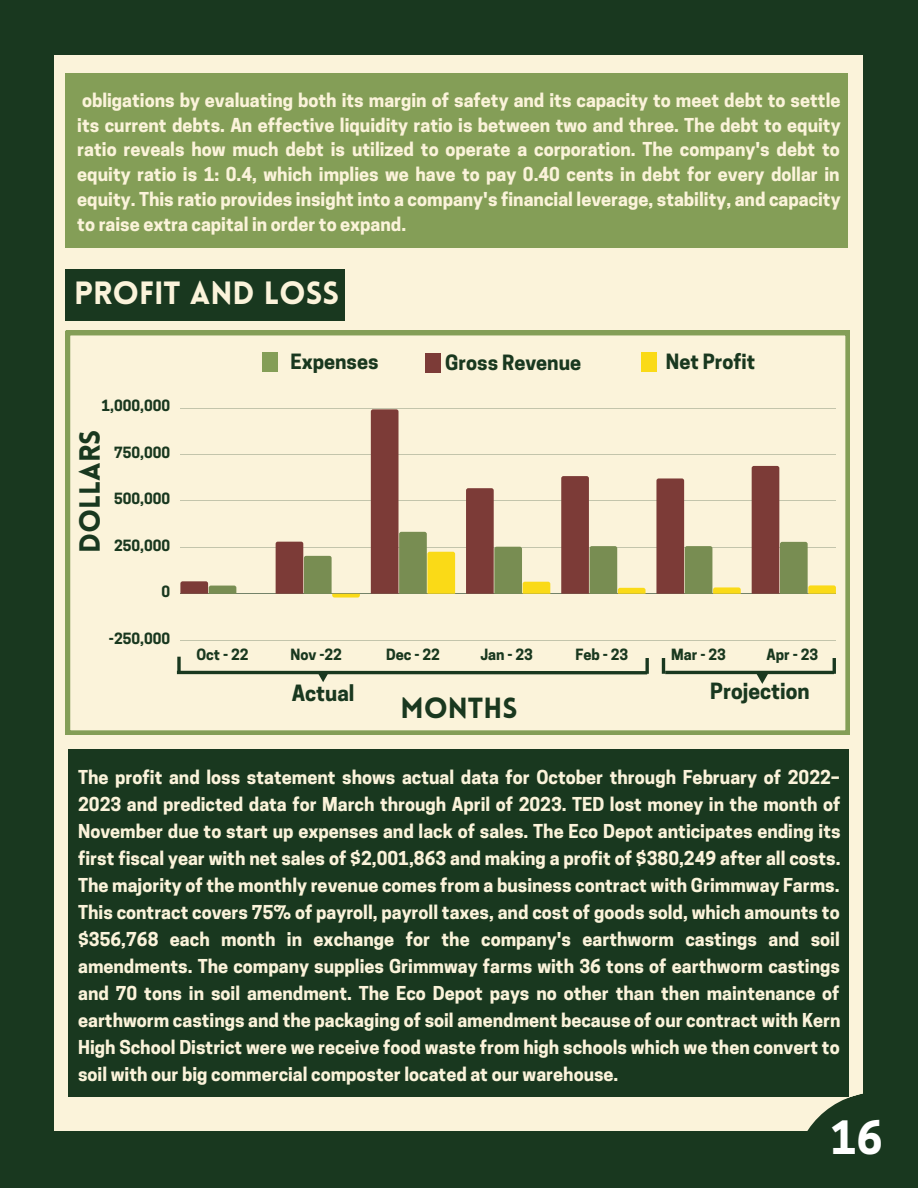
<style>
.page{position:relative;width:918px;height:1188px;background:#19381f}
.page>*{position:absolute;margin:0;border:0;box-sizing:border-box;transform-origin:0 0}
.t1{font:700 43.05px "Cooper Hewitt";color:#fff}
.t2{font:900 31.5px "Lovelo";color:#fbf3da}
.t3{font:900 28.5px "Lovelo";color:#19381f}
.t4{font:700 21px "Cooper Hewitt";color:#19381f}
.t5{font:700 19.8px "Cooper Hewitt";color:#19381f}
.t6{font:700 18px/27px "Cooper Hewitt";color:#fbf3da;text-align:justify}
.t7{font:700 14.55px "Cooper Hewitt";color:#19381f}
</style>
<div class="page">
<div style="left:54px;top:55px;width:809px;height:1076px;background:#fbf3da"></div>
<svg style="left:66px;top:331px;width:784px;height:404px"></svg>
<div style="left:65px;top:73px;width:782px;height:175px;background:#849e57"></div>
<svg style="left:783px;top:1093px;width:80px;height:38px"></svg>
<hr style="left:180px;top:408px;width:656px;height:1px;background:#19381f">
<hr style="left:180px;top:454px;width:656px;height:1px;background:#19381f">
<hr style="left:180px;top:501px;width:656px;height:1px;background:#19381f">
<hr style="left:180px;top:547px;width:656px;height:1px;background:#19381f">
<hr style="left:180px;top:594px;width:656px;height:1px;background:#19381f">
<hr style="left:180px;top:640px;width:656px;height:1px;background:#19381f">
<svg style="left:276px;top:542px;width:27px;height:2px"></svg>
<svg style="left:180px;top:581px;width:56px;height:13px"></svg>
<svg style="left:304px;top:556px;width:28px;height:2px"></svg>
<svg style="left:332px;top:594px;width:28px;height:3px"></svg>
<svg style="left:371px;top:409px;width:84px;height:185px"></svg>
<svg style="left:466px;top:488px;width:84px;height:106px"></svg>
<svg style="left:561px;top:476px;width:85px;height:118px"></svg>
<svg style="left:656px;top:478px;width:85px;height:116px"></svg>
<svg style="left:752px;top:466px;width:84px;height:128px"></svg>
<div style="left:263px;top:352px;width:15px;height:19px;background:#849e57"></div>
<div style="left:641px;top:352px;width:15px;height:19px;background:#fada17"></div>
<div style="left:426px;top:354px;width:15px;height:19px;background:#7c3b37"></div>
<hr style="left:177px;top:671px;width:470px;height:3px;background:#19381f">
<svg style="left:645px;top:658px;width:4px;height:16px"></svg>
<svg style="left:177px;top:657px;width:4px;height:14px"></svg>
<svg style="left:317px;top:674px;width:13px;height:8px"></svg>
<hr style="left:833px;top:658px;width:3px;height:16px;background:#19381f">
<hr style="left:662px;top:658px;width:3px;height:16px;background:#19381f">
<hr style="left:665px;top:671px;width:169px;height:3px;background:#19381f">
<svg style="left:756px;top:674px;width:13px;height:10px"></svg>
<div style="left:68px;top:750px;width:781px;height:346px;background:#19381f"></div>
<div style="left:65px;top:269px;width:279px;height:52px;background:#19381f"></div>
<p class="t6" style="left:77px;top:90px;width:765px;line-height:24.8px">obligations by evaluating both its margin of safety and its capacity to meet debt to settle its current debts. An effective liquidity ratio is between two and three. The debt to equity ratio reveals how much debt is utilized to operate a corporation. The company's debt to equity ratio is 1: 0.4, which implies we have to pay 0.40 cents in debt for every dollar in equity. This ratio provides insight into a company's financial leverage, stability, and capacity to raise extra capital in order to expand.</p>
<h2 class="t2" style="left:74px;top:281px;width:267px">PROFIT AND LOSS</h2>
<p class="t7" style="left:101px;top:401px;width:70px">1,000,000</p>
<p class="t7" style="left:114px;top:447px;width:58px">750,000</p>
<p class="t7" style="left:114px;top:493px;width:58px">500,000</p>
<p class="t7" style="left:114px;top:540px;width:58px">250,000</p>
<p class="t7" style="left:162px;top:586px;width:10px">0</p>
<p class="t7" style="left:109px;top:633px;width:63px">-250,000</p>
<h3 class="t3" style="left:79px;top:553px;width:125px;rotate:-90deg">DOLLARS</h3>
<p class="t5" style="left:290px;top:354px;width:90px">Expenses</p>
<p class="t5" style="left:445px;top:355px;width:137px">Gross Revenue</p>
<p class="t5" style="left:666px;top:354px;width:91px">Net Profit</p>
<p class="t7" style="left:197px;top:649px;width:54px">Oct - 22</p>
<p class="t7" style="left:291px;top:649px;width:53px">Nov -22</p>
<p class="t7" style="left:386px;top:649px;width:55px">Dec - 22</p>
<p class="t7" style="left:480px;top:649px;width:54px">Jan - 23</p>
<p class="t7" style="left:576px;top:649px;width:54px">Feb - 23</p>
<p class="t7" style="left:671px;top:649px;width:56px">Mar - 23</p>
<p class="t7" style="left:767px;top:649px;width:53px">Apr - 23</p>
<p class="t4" style="left:292px;top:685px;width:64px">Actual</p>
<h3 class="t3" style="left:401px;top:696px;width:118px">MONTHS</h3>
<p class="t4" style="left:710px;top:683px;width:101px">Projection</p>
<p class="t6" style="left:78px;top:766px;width:764px">The profit and loss statement shows actual data for October through February of 2022– 2023 and predicted data for March through April of 2023. TED lost money in the month of November due to start up expenses and lack of sales. The Eco Depot anticipates ending its first fiscal year with net sales of $2,001,863 and making a profit of $380,249 after all costs.<br>The majority of the monthly revenue comes from a business contract with Grimmway Farms.<br>This contract covers 75% of payroll, payroll taxes, and cost of goods sold, which amounts to $356,768 each month in exchange for the company's earthworm castings and soil amendments. The company supplies Grimmway farms with 36 tons of earthworm castings and 70 tons in soil amendment. The Eco Depot pays no other than then maintenance of earthworm castings and the packaging of soil amendment because of our contract with Kern High School District were we receive food waste from high schools which we then convert to soil with our big commercial composter located at our warehouse.</p>
<h1 class="t1" style="left:831px;top:1121px;width:53px">16</h1>
</div>
